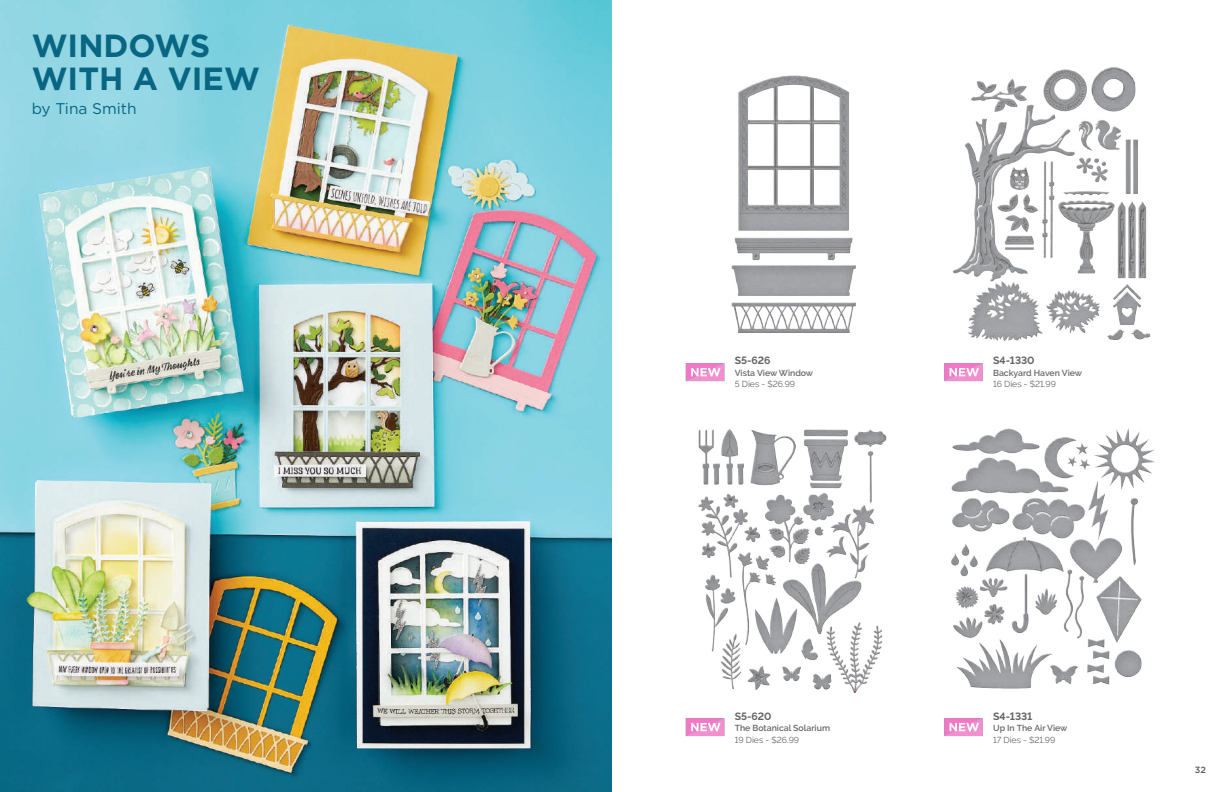
<style>
.page{position:relative;width:1224px;height:792px;background:#fff}
.page>*{position:absolute;margin:0;border:0;box-sizing:border-box;transform-origin:0 0}
.t1{font:700 32px/33px "Gotham";color:#086682}
.t2{font:15.5px "Gotham";color:#086682}
.t3{font:700 10.5px "Raleway";color:#636466}
.t4{font:500 9px "Gotham";color:#595a59}
.t5{font:600 8.7px "Raleway";color:#636466}
.t6{font:8.7px "Raleway";color:#636466}
</style>
<div class="page">
<img style="left:0;top:0;width:612px;height:792px">
<img style="left:952px;top:67px;width:199px;height:274px">
<img style="left:698px;top:429px;width:189px;height:264px">
<img style="left:951px;top:428px;width:204px;height:261px">
<img style="left:731px;top:75px;width:125px;height:258px">
<svg style="left:686px;top:363px;width:38px;height:18px"></svg>
<svg style="left:944px;top:363px;width:39px;height:18px"></svg>
<svg style="left:686px;top:718px;width:38px;height:18px"></svg>
<svg style="left:944px;top:718px;width:39px;height:18px"></svg>
<h1 class="t1" style="left:32px;top:29px;width:230px">WINDOWS<br>WITH A VIEW</h1>
<h2 class="t2" style="left:32px;top:99px;width:107px">by Tina Smith</h2>
<p class="t3" style="left:735px;top:355px;width:37px">S5-626</p>
<p class="t5" style="left:735px;top:368px;width:80px">Vista View Window</p>
<p class="t6" style="left:735px;top:379px;width:62px">5 Dies - $26.99</p>
<p class="t3" style="left:735px;top:710px;width:38px">S5-620</p>
<p class="t5" style="left:735px;top:723px;width:97px">The Botanical Solarium</p>
<p class="t6" style="left:735px;top:734px;width:66px">19 Dies - $26.99</p>
<p class="t3" style="left:993px;top:355px;width:43px">S4-1330</p>
<p class="t5" style="left:993px;top:368px;width:90px">Backyard Haven View</p>
<p class="t6" style="left:993px;top:379px;width:64px">16 Dies - $21.99</p>
<p class="t3" style="left:993px;top:710px;width:41px">S4-1331</p>
<p class="t5" style="left:993px;top:723px;width:76px">Up In The Air View</p>
<p class="t6" style="left:993px;top:734px;width:64px">17 Dies - $21.99</p>
<p class="t4" style="left:1195px;top:764px;width:13px">32</p>
</div>
